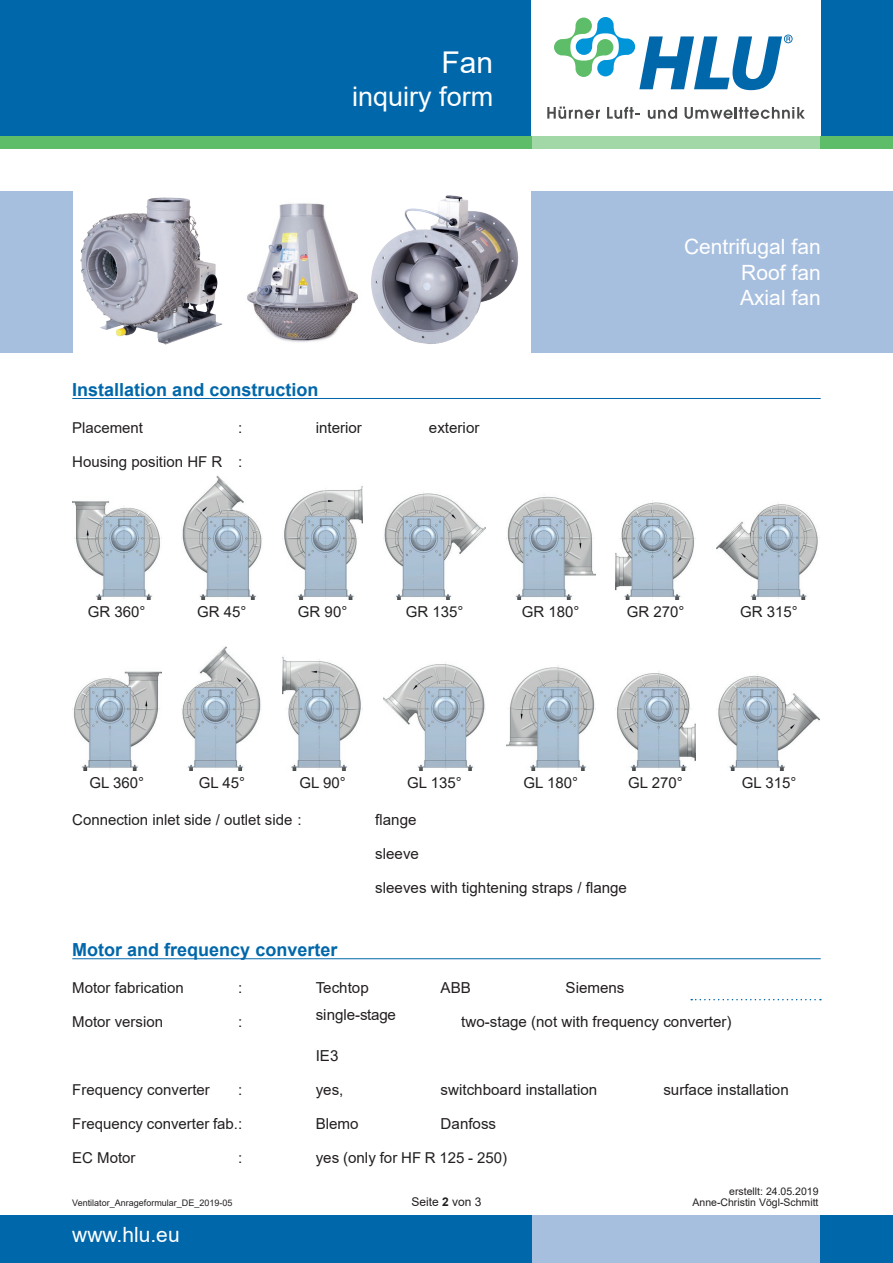
<style>
.page{position:relative;width:893px;height:1263px;background:#fff}
.page>*{position:absolute;margin:0;border:0;box-sizing:border-box;transform-origin:0 0}
.t1{font:30px "Arial";color:#fff}
.t2{font:27px "Arial";color:#fff}
.t3{font:21px/25.5px "Arial";color:#fff;text-align:justify}
.t4{font:700 18px "Arial";color:#0067aa}
.t5{font:15.15px "Arial";color:#231f20}
.t6{font:15px "Arial";color:#231f20}
.t7{font:12px "Arial";color:#231f20}
.t8{font:10.5px/10.5px "Arial";color:#231f20;text-align:right}
.t9{font:9px "Arial";color:#231f20}
.s1{font-size:15.15px}
.s2{font-size:15px}
.s3{font-weight:700}
</style>
<div class="page">
<div style="left:0;top:0;width:893px;height:136px;background:#0067aa"></div>
<div style="left:531px;top:0;width:290px;height:136px;background:#fff"></div>
<div style="left:0;top:136px;width:531px;height:13px;background:#5ebd68"></div>
<svg style="left:547px;top:107px;width:53px;height:12px"></svg>
<svg style="left:607px;top:107px;width:33px;height:12px"></svg>
<svg style="left:648px;top:107px;width:29px;height:12px"></svg>
<svg style="left:685px;top:107px;width:120px;height:12px"></svg>
<svg style="left:554px;top:17px;width:239px;height:73px"></svg>
<div style="left:531px;top:136px;width:290px;height:13px;background:#a2d8a7"></div>
<div style="left:821px;top:136px;width:72px;height:13px;background:#5ebd68"></div>
<div style="left:531px;top:1215px;width:290px;height:48px;background:#a7bfdf"></div>
<div style="left:821px;top:1215px;width:72px;height:48px;background:#0067aa"></div>
<div style="left:0;top:1215px;width:531px;height:48px;background:#0067aa"></div>
<div style="left:531px;top:191px;width:362px;height:162px;background:#a7bfdf"></div>
<div style="left:0;top:191px;width:72px;height:162px;background:#a7bfdf"></div>
<img style="left:371px;top:195px;width:147px;height:149px">
<img style="left:72px;top:191px;width:150px;height:162px">
<img style="left:247px;top:203px;width:111px;height:139px">
<img style="left:283px;top:657px;width:80px;height:114px">
<img style="left:383px;top:662px;width:103px;height:109px">
<img style="left:72px;top:671px;width:89px;height:100px">
<img style="left:506px;top:665px;width:89px;height:106px">
<img style="left:617px;top:671px;width:78px;height:100px">
<img style="left:716px;top:674px;width:103px;height:97px">
<img style="left:182px;top:646px;width:80px;height:125px">
<img style="left:182px;top:476px;width:80px;height:123px">
<img style="left:284px;top:486px;width:79px;height:113px">
<img style="left:383px;top:492px;width:103px;height:107px">
<img style="left:72px;top:501px;width:88px;height:98px">
<img style="left:506px;top:495px;width:89px;height:104px">
<img style="left:616px;top:500px;width:78px;height:99px">
<img style="left:716px;top:502px;width:102px;height:97px">
<hr style="left:72px;top:398px;width:749px;height:1px;background:#0067aa">
<hr style="left:72px;top:958px;width:749px;height:1px;background:#0067aa">
<svg style="left:691px;top:999px;width:130px;height:1px"></svg>
<h1 class="t1" style="left:442px;top:42px;width:53px">Fan</h1>
<h2 class="t2" style="left:352px;top:78px;width:143px">inquiry form</h2>
<p class="t4" style="left:72px;top:377px;width:248px">Installation and construction</p>
<p class="t6" style="left:72px;top:417px;width:72px">Placement</p>
<p class="t5" style="left:238px;top:417px;width:6px">:</p>
<p class="t5" style="left:316px;top:417px;width:48px">interior</p>
<p class="t5" style="left:429px;top:417px;width:52px">exterior</p>
<p class="t6" style="left:72px;top:451px;width:152px">Housing position HF R</p>
<p class="t5" style="left:238px;top:451px;width:6px">:</p>
<h3 class="t3" style="left:740px;top:234px;width:82px;text-indent:-56px">Centrifugal fan Roof fan Axial fan</h3>
<p class="t6" style="left:88px;top:601px;width:59px">GR 360°</p>
<p class="t6" style="left:197px;top:601px;width:51px">GR 45°</p>
<p class="t6" style="left:298px;top:601px;width:51px">GR 90°</p>
<p class="t6" style="left:406px;top:601px;width:59px">GR 135°</p>
<p class="t6" style="left:522px;top:601px;width:59px">GR 180°</p>
<p class="t6" style="left:627px;top:601px;width:59px">GR 270°</p>
<p class="t6" style="left:740px;top:601px;width:59px">GR 315°</p>
<p class="t6" style="left:89px;top:772px;width:56px">GL 360°</p>
<p class="t6" style="left:199px;top:772px;width:48px">GL 45°</p>
<p class="t6" style="left:299px;top:772px;width:48px">GL 90°</p>
<p class="t6" style="left:407px;top:772px;width:56px">GL 135°</p>
<p class="t6" style="left:523px;top:772px;width:56px">GL 180°</p>
<p class="t6" style="left:628px;top:772px;width:56px">GL 270°</p>
<p class="t6" style="left:742px;top:772px;width:56px">GL 315°</p>
<p class="t6" style="left:72px;top:809px;width:231px">Connection inlet side / outlet side <span class="s1">:</span></p>
<p class="t5" style="left:375px;top:809px;width:43px">flange</p>
<p class="t5" style="left:375px;top:843px;width:45px">sleeve</p>
<p class="t5" style="left:375px;top:877px;width:253px">sleeves with tightening straps / flange</p>
<p class="t4" style="left:72px;top:937px;width:267px">Motor and frequency converter</p>
<p class="t6" style="left:72px;top:977px;width:113px">Motor fabrication</p>
<p class="t5" style="left:238px;top:977px;width:6px">:</p>
<p class="t5" style="left:316px;top:977px;width:55px">Techtop</p>
<p class="t5" style="left:441px;top:977px;width:32px">ABB</p>
<p class="t5" style="left:566px;top:977px;width:60px">Siemens</p>
<p class="t6" style="left:72px;top:1011px;width:92px">Motor version</p>
<p class="t5" style="left:238px;top:1011px;width:6px">:</p>
<p class="t5" style="left:316px;top:1004px;width:82px">single-stage</p>
<p class="t5" style="left:461px;top:1011px;width:272px">two-stage (not with frequency converter)</p>
<p class="t5" style="left:316px;top:1045px;width:24px">IE3</p>
<p class="t6" style="left:72px;top:1079px;width:139px">Frequency converter</p>
<p class="t5" style="left:238px;top:1079px;width:6px">:</p>
<p class="t5" style="left:316px;top:1079px;width:29px">yes,</p>
<p class="t5" style="left:441px;top:1079px;width:158px">switchboard installation</p>
<p class="t5" style="left:663px;top:1079px;width:127px">surface installation</p>
<p class="t6" style="left:72px;top:1113px;width:172px">Frequency converter fab.<span class="s1">:</span></p>
<p class="t5" style="left:316px;top:1113px;width:44px">Blemo</p>
<p class="t5" style="left:441px;top:1113px;width:57px">Danfoss</p>
<p class="t6" style="left:72px;top:1147px;width:65px">EC Motor</p>
<p class="t5" style="left:238px;top:1147px;width:6px">:</p>
<p class="t5" style="left:316px;top:1147px;width:193px">yes (only for <span class="s2">HF R 125 - 250)</span></p>
<p class="t9" style="left:72px;top:1196px;width:162px">Ventilator_Anrageformular_DE_2019-05</p>
<h3 class="t3" style="left:72px;top:1221px;width:109px">www.hlu.eu</h3>
<p class="t7" style="left:411px;top:1193px;width:72px">Seite <span class="s3">2</span> von 3</p>
<p class="t8" style="left:692px;top:1186px;width:128px">erstellt: 24.05.2019<br>Anne-Christin Vögl-Schmitt</p>
</div>
